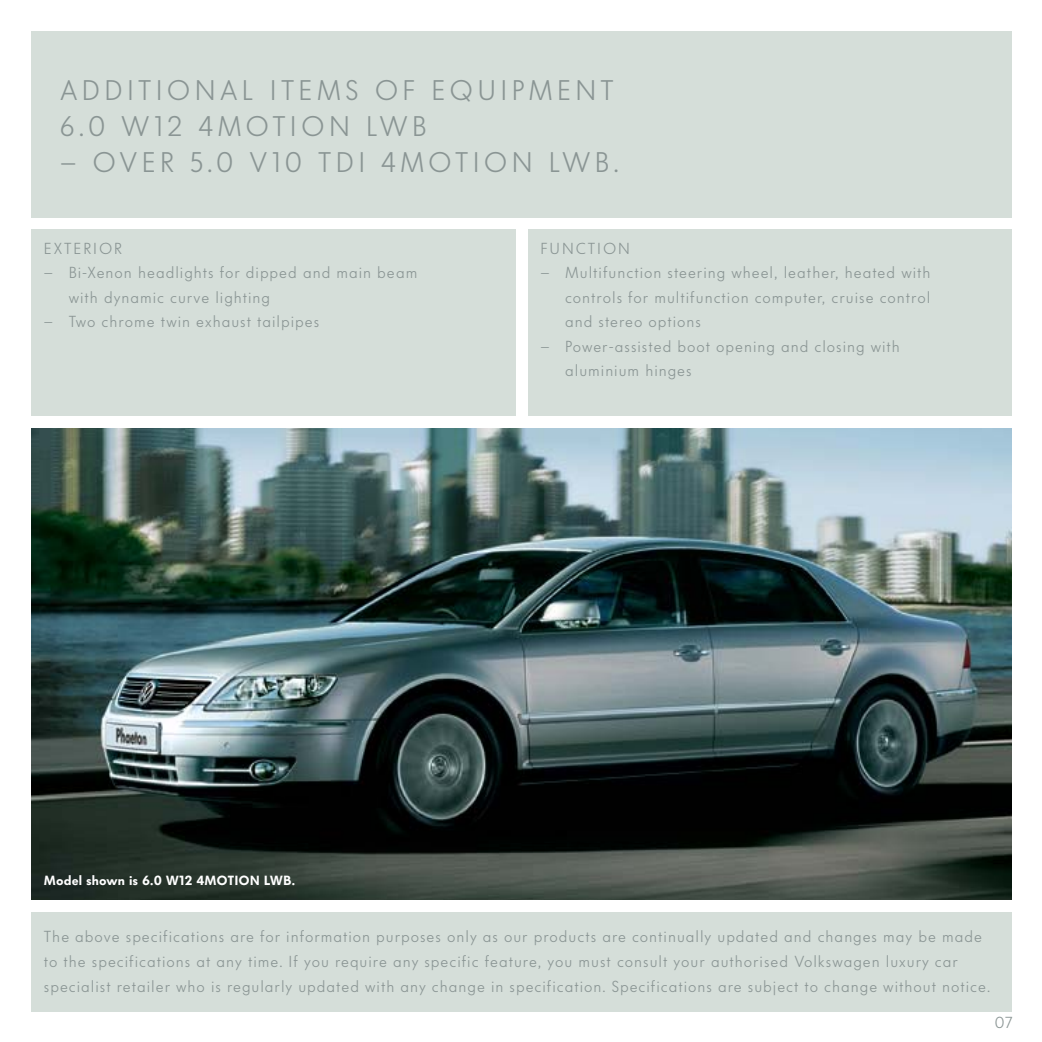
<style>
.page{position:relative;width:1042px;height:1042px;background:#fff}
.page>*{position:absolute;margin:0;border:0;box-sizing:border-box;transform-origin:0 0}
.t1{font:300 28px/35.9px "VW Headline";letter-spacing:.155em;color:#8a9594}
.t2{font:300 15.75px/24.5px "VW Headline";letter-spacing:.06em;color:#8a9594}
.t3{font:300 15.75px "VW Headline";letter-spacing:.125em;color:#8a9594}
.t4{font:900 13.12px "VW Headline";letter-spacing:.01em;color:#fff}
</style>
<div class="page">
<img style="left:31px;top:428px;width:980px;height:471px">
<div style="left:31px;top:912px;width:980px;height:99px;background:#d5ded9"></div>
<div style="left:31px;top:31px;width:980px;height:186px;background:#d5ded9"></div>
<div style="left:31px;top:229px;width:484px;height:186px;background:#d5ded9"></div>
<div style="left:528px;top:229px;width:483px;height:186px;background:#d5ded9"></div>
<h1 class="t1" style="left:60px;top:74px;width:555px">ADDITIONAL ITEMS OF EQUIPMENT<br>6.0 W12 4MOTION LWB</h1>
<h1 class="t1" style="left:60px;top:146px;width:560px">– OVER 5.0 V10 TDI 4MOTION LWB.</h1>
<p class="t3" style="left:44px;top:241px;width:80px">EXTERIOR</p>
<p class="t2" style="left:69px;top:261px;width:350px;text-indent:-25px">– Bi-Xenon headlights for dipped and main beam with dynamic curve lighting</p>
<p class="t2" style="left:44px;top:310px;width:277px">– Two chrome twin exhaust tailpipes</p>
<p class="t3" style="left:540px;top:241px;width:91px">FUNCTION</p>
<p class="t2" style="left:565px;top:261px;width:367px;text-align:justify;text-indent:-25px">– Multifunction steering wheel, leather, heated with controls for multifunction computer, cruise control and stereo options</p>
<p class="t2" style="left:565px;top:335px;width:336px;text-indent:-25px">– Power-assisted boot opening and closing with aluminium hinges</p>
<p class="t4" style="left:44px;top:874px;width:253px">Model shown is 6.0 W12 4MOTION LWB.</p>
<p class="t2" style="left:44px;top:924px;width:947px">The above specifications are for information purposes only as our products are continually updated and changes may be made to the specifications at any time. If you require any specific feature, you must consult your authorised Volkswagen luxury car specialist retailer who is regularly updated with any change in specification. Specifications are subject to change without notice.</p>
<p class="t2" style="left:994px;top:1011px;width:19px">07</p>
</div>
